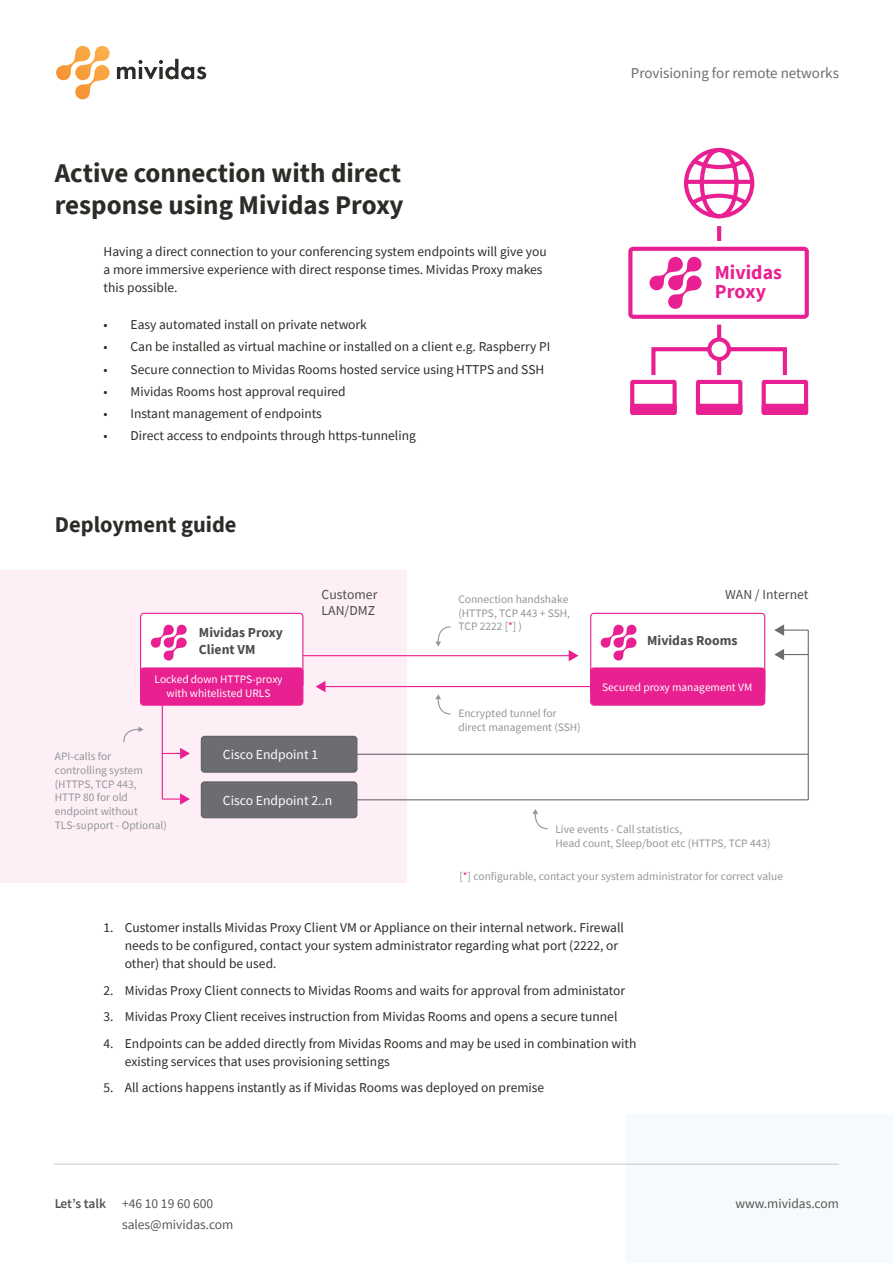
<style>
.page{position:relative;width:893px;height:1263px;background:#fff}
.page>*{position:absolute;margin:0;border:0;box-sizing:border-box;transform-origin:0 0}
.Stor_rubrik{font:700 27px/32.4px "Source Sans Pro";color:#2c2b27}
.Stor_rubrik-2{font:700 22.5px "Source Sans Pro";color:#2c2b27}
.t1{font:700 19.8px/19.4px "Source Sans Pro";color:#e82091}
.Text_small{font:15px "Source Sans Pro";color:#6c6d70}
.t2{font:700 13.65px/16.4px "Source Sans Pro";color:#4b4c4d}
.t3{font:13.65px "Source Sans Pro";color:#fff}
.t4{font:13.65px/16.4px "Source Sans Pro";color:#4b4c4d}
.Option_list{font:13.5px/18px "Source Sans Pro";color:#2c2b27}
.t5{font:600 13.5px "Source Sans Pro";letter-spacing:-.01em;color:#2c2b27}
.t6{font:11.4px/13.6px "Source Sans Pro";color:#939598}
.t7{font:11.4px/13.6px "Source Sans Pro";color:#fff;text-align:center}
.s1{color:#e82091}
</style>
<div class="page">
<div style="left:625px;top:1115px;width:268px;height:148px;background:#f7fafd"></div>
<hr style="left:54px;top:1164px;width:785px;height:1px;background:#231f20">
<svg style="left:117px;top:59px;width:89px;height:20px"></svg>
<svg style="left:56px;top:46px;width:54px;height:53px"></svg>
<div style="left:0;top:570px;width:406px;height:312px;background:#fdeff5"></div>
<svg style="left:628px;top:147px;width:181px;height:268px"></svg>
<svg style="left:532px;top:809px;width:16px;height:21px"></svg>
<svg style="left:123px;top:726px;width:20px;height:16px"></svg>
<svg style="left:435px;top:694px;width:16px;height:21px"></svg>
<svg style="left:435px;top:626px;width:16px;height:20px"></svg>
<div style="left:141px;top:613px;width:162px;height:74px;background:#fff;border-radius:3px"></div>
<div style="left:140px;top:613px;width:163px;height:75px;border:1px solid #e82091;border-radius:3px"></div>
<div style="left:141px;top:668px;width:162px;height:37px;background:#e82091;border-radius:3px"></div>
<div style="left:140px;top:667px;width:163px;height:39px;border:1px solid #e82091;border-radius:3px"></div>
<div style="left:590px;top:613px;width:175px;height:82px;border:1px solid #e82091;border-radius:3px"></div>
<svg style="left:151px;top:625px;width:36px;height:35px"></svg>
<svg style="left:601px;top:625px;width:35px;height:35px"></svg>
<div style="left:201px;top:782px;width:156px;height:36px;background:#6c6d70;border-radius:3px"></div>
<div style="left:201px;top:781px;width:156px;height:37px;border:1px solid #636366;border-radius:3px"></div>
<div style="left:201px;top:736px;width:156px;height:36px;background:#6c6d70;border-radius:3px"></div>
<div style="left:201px;top:736px;width:156px;height:37px;border:1px solid #636366;border-radius:3px"></div>
<hr style="left:324px;top:686px;width:336px;height:1px;background:#e82091">
<svg style="left:316px;top:681px;width:9px;height:11px"></svg>
<hr style="left:303px;top:655px;width:267px;height:1px;background:#e82091">
<svg style="left:569px;top:650px;width:10px;height:11px"></svg>
<hr style="left:357px;top:799px;width:451px;height:1px;background:#6c6d70">
<hr style="left:357px;top:754px;width:451px;height:1px;background:#6c6d70">
<svg style="left:774px;top:649px;width:34px;height:11px"></svg>
<hr style="left:782px;top:629px;width:26px;height:2px;background:#6c6d70">
<svg style="left:774px;top:624px;width:10px;height:12px"></svg>
<svg style="left:163px;top:748px;width:27px;height:11px"></svg>
<hr style="left:162px;top:798px;width:20px;height:2px;background:#e82091">
<svg style="left:180px;top:793px;width:10px;height:12px"></svg>
<hr style="left:162px;top:705px;width:1px;height:94px;background:#e82091">
<div style="left:591px;top:668px;width:174px;height:37px;background:#e82091;border-radius:3px"></div>
<div style="left:590px;top:667px;width:175px;height:39px;border:1px solid #e82091;border-radius:3px"></div>
<hr style="left:808px;top:630px;width:1px;height:170px;background:#6c6d70">
<p class="Text_small" style="left:631px;top:63px;width:210px">Provisioning for remote networks</p>
<p class="Stor_rubrik" style="left:55px;top:156px;width:350px">Active connection with direct response using Mividas Proxy</p>
<p class="Option_list" style="left:104px;top:242px;width:445px">Having a direct connection to your conferencing system endpoints will give you a more immersive experience with direct response times. Mividas Proxy makes this possible.</p>
<p class="Option_list" style="left:104px;top:315px;width:265px">• Easy automated install on private network</p>
<p class="Option_list" style="left:104px;top:338px;width:448px">• Can be installed as virtual machine or installed on a client e.g. Raspberry PI</p>
<p class="Option_list" style="left:104px;top:360px;width:442px">• Secure connection to Mividas Rooms hosted service using HTTPS and SSH</p>
<p class="Option_list" style="left:104px;top:382px;width:244px">• Mividas Rooms host approval required</p>
<p class="Option_list" style="left:104px;top:404px;width:220px">• Instant management of endpoints</p>
<p class="Option_list" style="left:104px;top:427px;width:314px">• Direct access to endpoints through https-tunneling</p>
<h3 class="t1" style="left:715px;top:262px;width:69px">Mividas<br>Proxy</h3>
<p class="Stor_rubrik-2" style="left:55px;top:509px;width:183px">Deployment guide</p>
<p class="t2" style="left:199px;top:624px;width:86px">Mividas Proxy<br>Client VM</p>
<p class="t7" style="left:155px;top:672px;width:129px">Locked down HTTPS-proxy with whitelisted URLS</p>
<p class="t4" style="left:322px;top:586px;width:57px">Customer<br>LAN/DMZ</p>
<p class="t6" style="left:458px;top:592px;width:111px">Connection handshake</p>
<p class="t6" style="left:458px;top:606px;width:113px">(HTTPS, TCP 443 + SSH,<br>TCP 2222 [<span class="s1">*</span>] )</p>
<p class="t6" style="left:458px;top:706px;width:100px">Encrypted tunnel for</p>
<p class="t6" style="left:458px;top:720px;width:124px">direct management (SSH)</p>
<p class="t4" style="left:725px;top:586px;width:85px">WAN / Internet</p>
<p class="t2" style="left:647px;top:632px;width:92px">Mividas Rooms</p>
<p class="t7" style="left:602px;top:680px;width:152px">Secured proxy management VM</p>
<p class="t6" style="left:55px;top:749px;width:114px">API-calls for<br>controlling system (HTTPS, TCP 443,<br>HTTP 80 for old endpoint without<br>TLS-support - Optional)</p>
<p class="t3" style="left:223px;top:746px;width:97px">Cisco Endpoint 1</p>
<p class="t3" style="left:223px;top:791px;width:111px">Cisco Endpoint 2..n</p>
<p class="t6" style="left:555px;top:823px;width:217px">Live events - Call statistics,<br>Head count, Sleep/boot etc (HTTPS, TCP 443)</p>
<p class="t6" style="left:459px;top:869px;width:325px">[<span class="s1">*</span>] configurable, contact your system administrator for correct value</p>
<p class="Option_list" style="left:125px;top:919px;width:501px;text-indent:-21px">1. Customer installs Mividas Proxy Client VM or Appliance on their internal network. Firewall needs to be configured, contact your system administrator regarding what port (2222, or other) that should be used.</p>
<p class="Option_list" style="left:104px;top:981px;width:523px">2. Mividas Proxy Client connects to Mividas Rooms and waits for approval from administator</p>
<p class="Option_list" style="left:104px;top:1008px;width:515px">3. Mividas Proxy Client receives instruction from Mividas Rooms and opens a secure tunnel</p>
<p class="Option_list" style="left:125px;top:1034px;width:513px;text-indent:-21px">4. Endpoints can be added directly from Mividas Rooms and may be used in combination with existing services that uses provisioning settings</p>
<p class="Option_list" style="left:104px;top:1079px;width:442px">5. All actions happens instantly as if Mividas Rooms was deployed on premise</p>
<p class="t5" style="left:54px;top:1195px;width:54px">Let’s talk</p>
<p class="Option_list" style="left:122px;top:1195px;width:93px">+46 10 19 60 600</p>
<p class="Option_list" style="left:735px;top:1195px;width:105px">www.mividas.com</p>
<p class="Option_list" style="left:122px;top:1216px;width:113px">sales@mividas.com</p>
</div>
